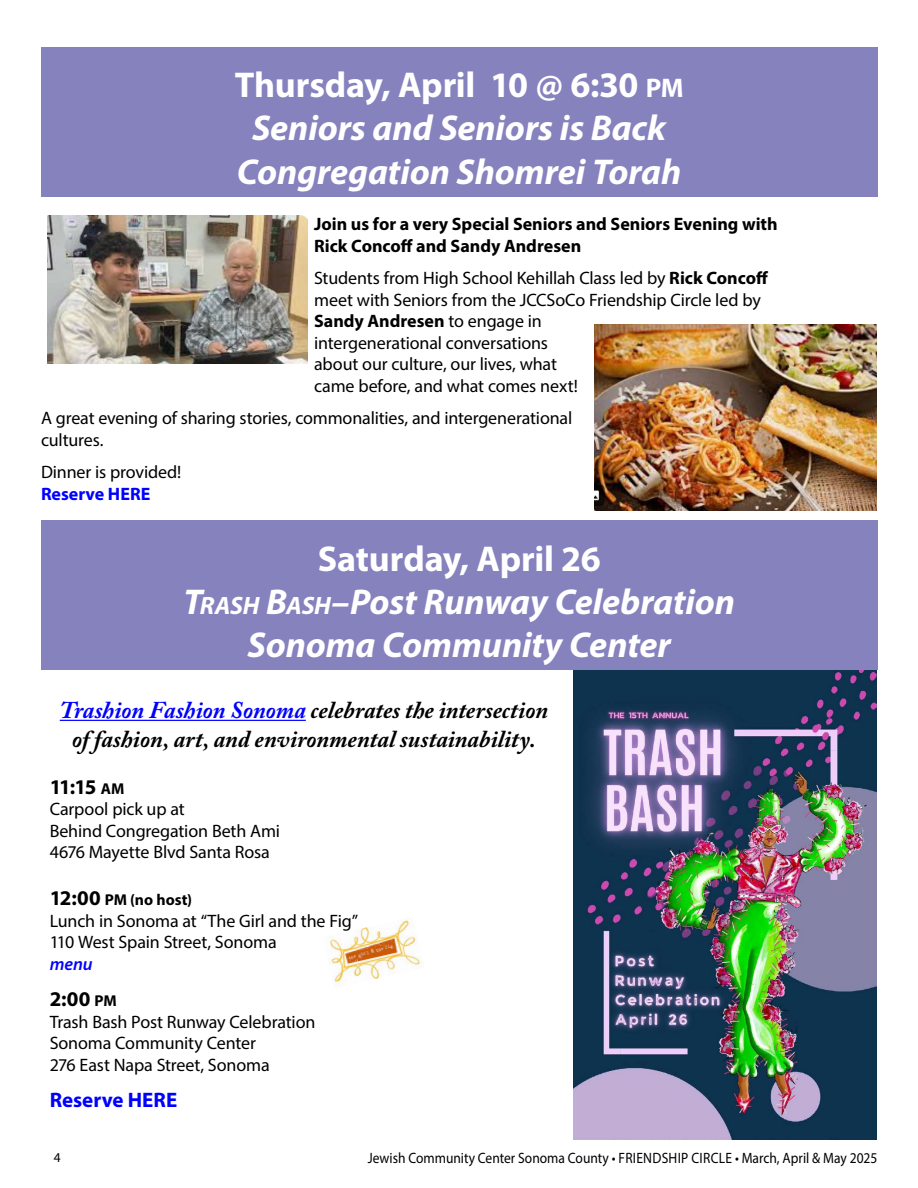
<style>
.page{position:relative;width:918px;height:1188px;background:#fff}
.page>*{position:absolute;margin:0;border:0;box-sizing:border-box;transform-origin:0 0}
.t1{font:italic 700 36px/43.2px "Myriad Pro";letter-spacing:-.005em;color:#fff;text-align:center}
.t2{font:italic 700 24px/28.8px "Adobe Caslon Pro";color:#000;text-align:center}
.t3{font:700 21px "Myriad Pro";color:#000}
.t4{font:700 21px "Myriad Pro";color:#00f}
.t5{font:18px/21.6px "Myriad Pro";letter-spacing:-.01em;color:#000}
.t6{font:700 18px/21.6px "Myriad Pro";color:#000}
.t7{font:700 18px "Myriad Pro";color:#00f}
.t8{font:italic 600 18px "Myriad Pro";color:#00f}
.t9{font:700 15.75px "Myriad Pro";letter-spacing:.005em;color:#000}
.t10{font:15px "Myriad Pro";color:#000;scale:.9 1}
.t11{font:13.5px "Myriad Pro";color:#000}
.s1{font-style:normal}
.s2{font-style:normal;font-size:27px}
.s3{font-weight:700}
.s4{font-style:inherit}
.s5{font-size:25.2px}
.s6{color:#00f}
.s7{font-size:15.75px}
.s8{font-size:21px}
</style>
<div class="page">
<hr style="left:60px;top:720px;width:246px;height:1px;background:#00f">
<img style="left:329px;top:920px;width:92px;height:63px">
<img style="left:594px;top:324px;width:283px;height:187px">
<img style="left:573px;top:670px;width:304px;height:469px">
<div style="left:41px;top:47px;width:837px;height:150px;background:#8582be"></div>
<div style="left:41px;top:521px;width:837px;height:149px;background:#8582be"></div>
<img style="left:48px;top:215px;width:259px;height:149px">
<h1 class="t1" style="left:235px;top:62px;width:451px"><span class="s1">Thursday, April 10 @ 6:30</span> <span class="s2">PM<br></span>Seniors and Seniors is Back<br>Congregation Shomrei Torah</h1>
<p class="t6" style="left:314px;top:213px;width:465px">Join us for a very Special Seniors and Seniors Evening with<br>Rick Concoff and Sandy Andresen</p>
<p class="t5" style="left:314px;top:267px;width:455px">Students from High School Kehillah Class led by <span class="s3">Rick Concoff </span>meet with Seniors from the JCCSoCo Friendship Circle led by <span class="s3">Sandy Andresen</span> to engage in<br>intergenerational conversations<br>about our culture, our lives, what<br>came before, and what comes next!</p>
<p class="t5" style="left:41px;top:407px;width:533px">A great evening of sharing stories, commonalities, and intergenerational cultures.</p>
<p class="t5" style="left:41px;top:461px;width:142px">Dinner is provided!</p>
<p class="t7" style="left:41px;top:482px;width:111px">Reserve HERE</p>
<h1 class="t1" style="left:183px;top:536px;width:553px"><span class="s1">Saturday, April 26<br></span><span class="s4">T</span><span class="s5">RASH</span> <span class="s4">B</span><span class="s5">ASH</span>–Post Runway Celebration<br>Sonoma Community Center</h1>
<h2 class="t2" style="left:60px;top:695px;width:490px"><span class="s6">Trashion Fashion Sonoma</span> celebrates the intersection of fashion, art, and environmental sustainability.</h2>
<p class="t3" style="left:50px;top:773px;width:76px">11:15 <span class="s7">AM</span></p>
<p class="t5" style="left:50px;top:798px;width:232px">Carpool pick up at<br>Behind Congregation Beth Ami<br>4676 Mayette Blvd Santa Rosa</p>
<p class="t9" style="left:50px;top:890px;width:144px"><span class="s8">12:00</span> PM (no host)</p>
<p class="t5" style="left:50px;top:910px;width:310px">Lunch in Sonoma at “The Girl and the Fig”<br>110 West Spain Street, Sonoma</p>
<p class="t8" style="left:50px;top:952px;width:45px">menu</p>
<p class="t3" style="left:50px;top:985px;width:69px">2:00 <span class="s7">PM</span></p>
<p class="t5" style="left:50px;top:1010px;width:267px">Trash Bash Post Runway Celebration<br>Sonoma Community Center<br>276 East Napa Street, Sonoma</p>
<p class="t4" style="left:50px;top:1086px;width:129px">Reserve HERE</p>
<p class="t11" style="left:54px;top:1149px;width:8px">4</p>
<p class="t10" style="left:368px;top:1149px;width:568px">Jewish Community Center Sonoma County • FRIENDSHIP CIRCLE • March, April &amp; May 2025</p>
</div>
